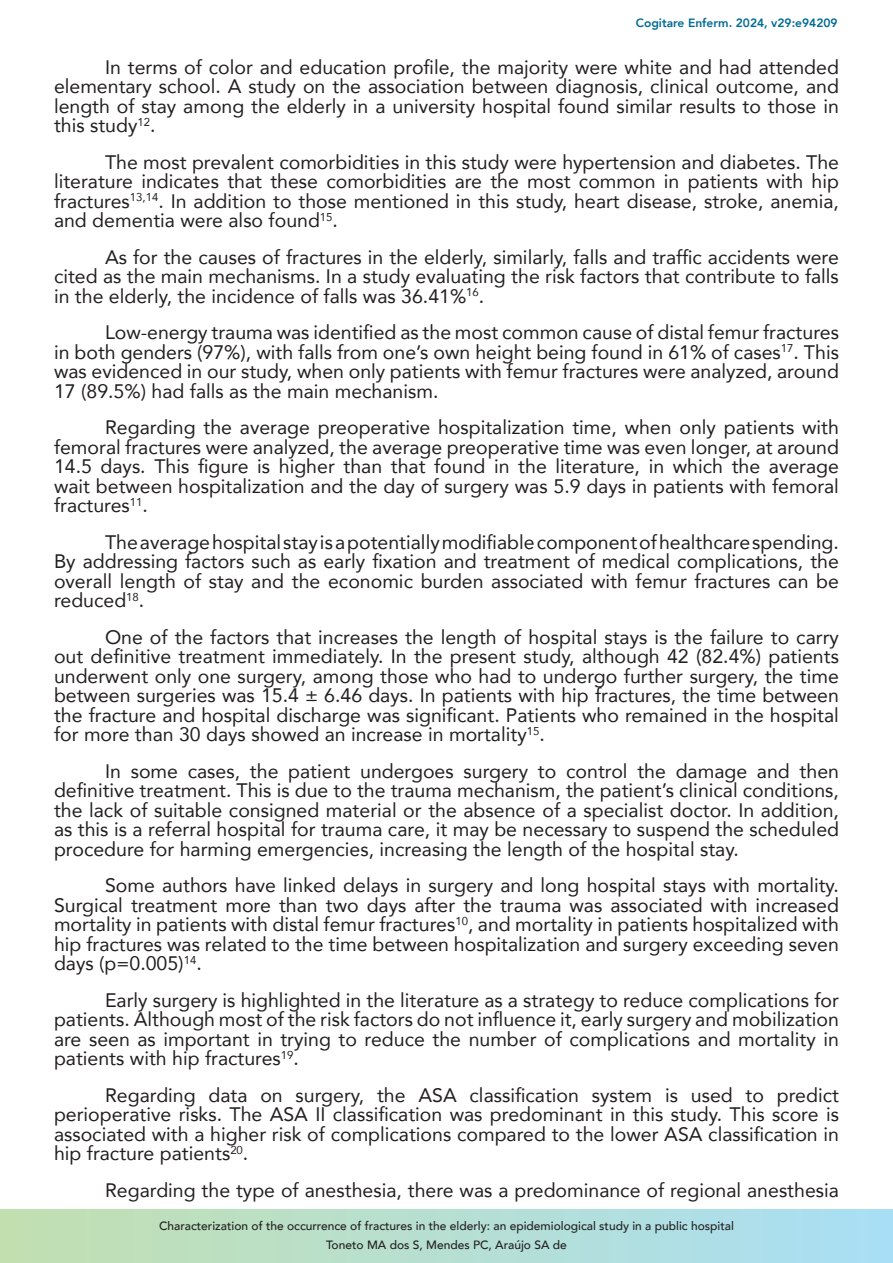
<style>
.page{position:relative;width:893px;height:1263px;background:#fff}
.page>*{position:absolute;margin:0;border:0;box-sizing:border-box;transform-origin:0 0}
.t1{font:19.5px/19.5px "Avenir";color:#231f20;text-align:justify}
.t2{font:500 12px/18.6px "Avenir";color:#231f20;text-align:center}
.t3{font:800 12px "Avenir";color:#006c95}
</style>
<div class="page">
<svg style="left:0;top:1209px;width:893px;height:54px;background:#b6dfd2"></svg>
<p class="t3" style="left:636px;top:12px;width:203px">Cogitare Enferm. 2024, v29:e94209</p>
<p class="t1" style="left:54px;top:56px;width:786px;text-indent:51px">In terms of color and education profile, the majority were white and had attended elementary school. A study on the association between diagnosis, clinical outcome, and length of stay among the elderly in a university hospital found similar results to those in this study<sup>12</sup>.</p>
<p class="t1" style="left:54px;top:151px;width:786px;text-indent:51px">The most prevalent comorbidities in this study were hypertension and diabetes. The literature indicates that these comorbidities are the most common in patients with hip fractures<sup>13,14</sup>. In addition to those mentioned in this study, heart disease, stroke, anemia, and dementia were also found<sup>15</sup>.</p>
<p class="t1" style="left:54px;top:246px;width:786px;text-indent:51px">As for the causes of fractures in the elderly, similarly, falls and traffic accidents were cited as the main mechanisms. In a study evaluating the risk factors that contribute to falls in the elderly, the incidence of falls was 36.41%<sup>16</sup>.</p>
<p class="t1" style="left:54px;top:322px;width:786px;text-indent:51px">Low-energy trauma was identified as the most common cause of distal femur fractures in both genders (97%), with falls from one’s own height being found in 61% of cases<sup>17</sup>. This was evidenced in our study, when only patients with femur fractures were analyzed, around 17 (89.5%) had falls as the main mechanism.</p>
<p class="t1" style="left:54px;top:417px;width:787px;text-indent:51px">Regarding the average preoperative hospitalization time, when only patients with femoral fractures were analyzed, the average preoperative time was even longer, at around 14.5 days. This figure is higher than that found in the literature, in which the average wait between hospitalization and the day of surgery was 5.9 days in patients with femoral fractures<sup>11</sup>.</p>
<p class="t1" style="left:54px;top:531px;width:786px;text-indent:51px">The average hospital stay is a potentially modifiable component of healthcare spending.<br>By addressing factors such as early fixation and treatment of medical complications, the overall length of stay and the economic burden associated with femur fractures can be reduced<sup>18</sup>.</p>
<p class="t1" style="left:54px;top:626px;width:786px;text-indent:51px">One of the factors that increases the length of hospital stays is the failure to carry out definitive treatment immediately. In the present study, although 42 (82.4%) patients underwent only one surgery, among those who had to undergo further surgery, the time between surgeries was 15.4 ± 6.46 days. In patients with hip fractures, the time between the fracture and hospital discharge was significant. Patients who remained in the hospital for more than 30 days showed an increase in mortality<sup>15</sup>.</p>
<p class="t1" style="left:54px;top:760px;width:787px;text-indent:51px">In some cases, the patient undergoes surgery to control the damage and then definitive treatment. This is due to the trauma mechanism, the patient’s clinical conditions, the lack of suitable consigned material or the absence of a specialist doctor. In addition, as this is a referral hospital for trauma care, it may be necessary to suspend the scheduled procedure for harming emergencies, increasing the length of the hospital stay.</p>
<p class="t1" style="left:54px;top:875px;width:786px;text-indent:51px">Some authors have linked delays in surgery and long hospital stays with mortality.<br>Surgical treatment more than two days after the trauma was associated with increased mortality in patients with distal femur fractures<sup>10</sup>, and mortality in patients hospitalized with hip fractures was related to the time between hospitalization and surgery exceeding seven days (p=0.005)<sup>14</sup>.</p>
<p class="t1" style="left:54px;top:989px;width:786px;text-indent:51px">Early surgery is highlighted in the literature as a strategy to reduce complications for patients. Although most of the risk factors do not influence it, early surgery and mobilization are seen as important in trying to reduce the number of complications and mortality in patients with hip fractures<sup>19</sup>.</p>
<p class="t1" style="left:54px;top:1084px;width:786px;text-indent:51px">Regarding data on surgery, the ASA classification system is used to predict perioperative risks. The ASA II classification was predominant in this study. This score is associated with a higher risk of complications compared to the lower ASA classification in hip fracture patients<sup>20</sup>.</p>
<p class="t1" style="left:105px;top:1179px;width:735px">Regarding the type of anesthesia, there was a predominance of regional anesthesia</p>
<p class="t2" style="left:159px;top:1216px;width:576px">Characterization of the occurrence of fractures in the elderly: an epidemiological study in a public hospital<br>Toneto MA dos S, Mendes PC, Araújo SA de</p>
</div>
